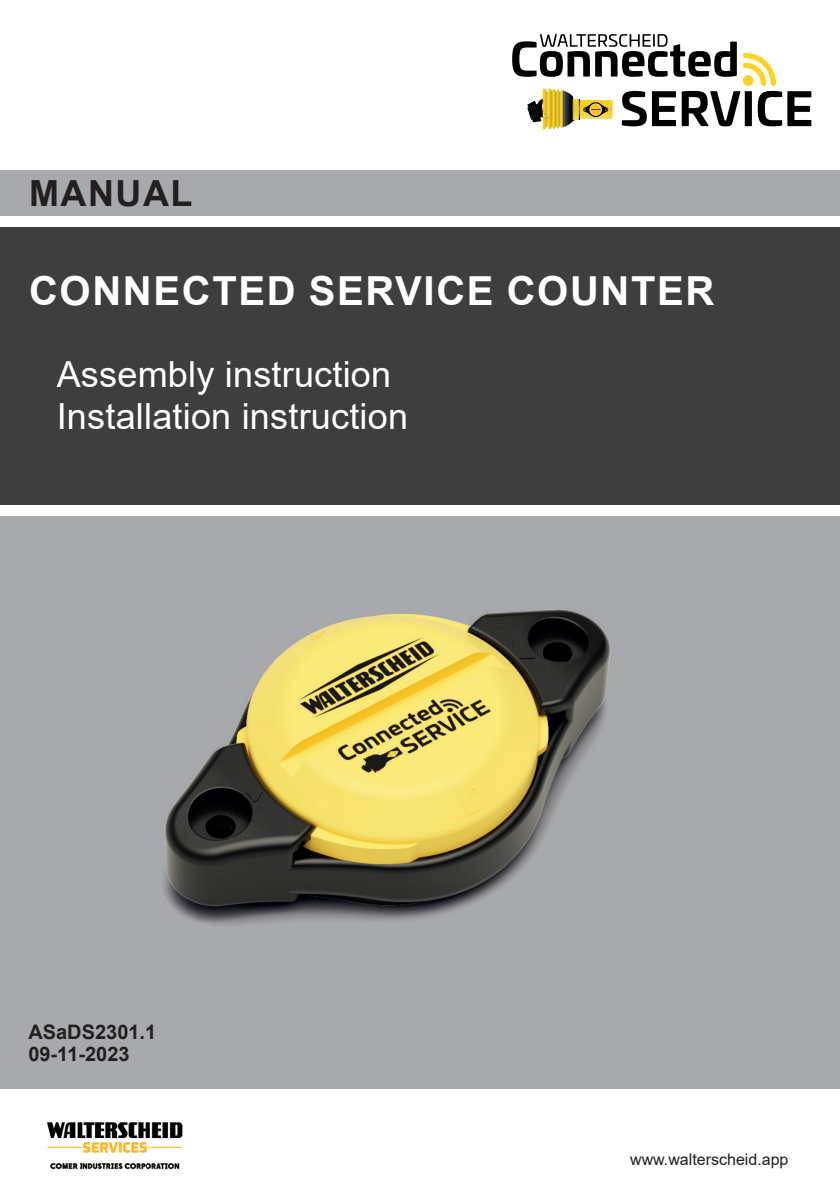
<style>
.page{position:relative;width:840px;height:1191px;background:#fff}
.page>*{position:absolute;margin:0;border:0;box-sizing:border-box;transform-origin:0 0}
.t1{font:700 40px "Arial";letter-spacing:.04em;color:#fff}
.t2{font:36px/42px "Arial";letter-spacing:.005em;color:#fff}
.t3{font:700 36px "Arial";letter-spacing:.04em;color:#231f20}
.t4{font:700 20px/22px "Arial";color:#231f20}
.t5{font:16px "Arial";color:#231f20}
</style>
<div class="page">
<div style="left:0;top:227px;width:839px;height:278px;background:#3e3e3f"></div>
<div style="left:0;top:170px;width:839px;height:45px;background:#a8a9ad"></div>
<img style="left:47px;top:1122px;width:136px;height:48px">
<div style="left:0;top:516px;width:839px;height:573px;background:#a8a9ad"></div>
<img style="left:164px;top:609px;width:447px;height:316px">
<img style="left:542px;top:126px;width:20px;height:3px">
<svg style="left:512px;top:34px;width:298px;height:92px"></svg>
<p class="t3" style="left:29px;top:168px;width:165px">MANUAL</p>
<p class="t1" style="left:29px;top:263px;width:686px">CONNECTED SERVICE COUNTER</p>
<p class="t2" style="left:57px;top:353px;width:352px">Assembly instruction<br>Installation instruction</p>
<p class="t4" style="left:28px;top:1020px;width:129px">ASaDS2301.1<br>09-11-2023</p>
<p class="t5" style="left:629px;top:1148px;width:160px">www.walterscheid.app</p>
</div>
